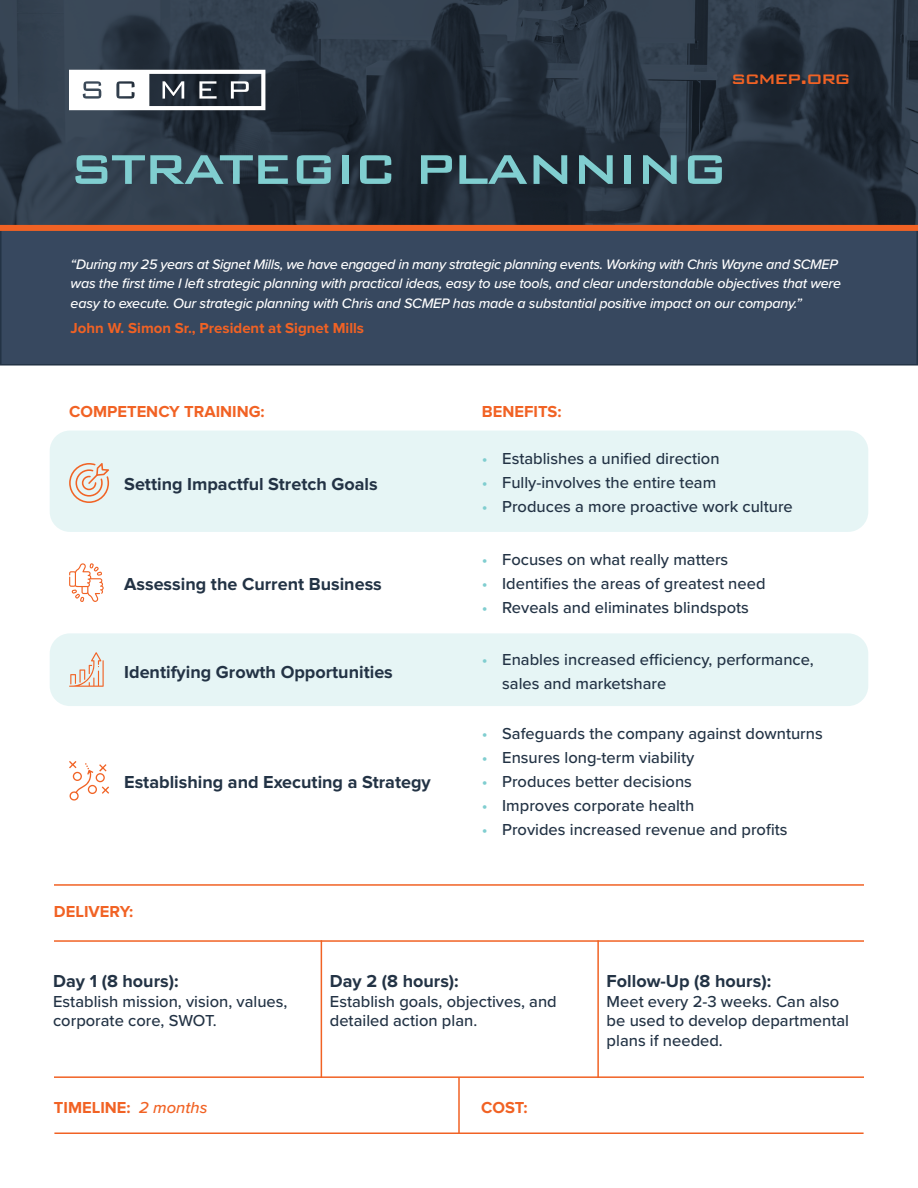
<style>
.page{position:relative;width:918px;height:1188px;background:#fff}
.page>*{position:absolute;margin:0;border:0;box-sizing:border-box;transform-origin:0 0}
.t1{font:500 55.5px "Bank Gothic BT";letter-spacing:-.05em;color:#80ced0}
.t2{font:500 22.5px "Bank Gothic BT";letter-spacing:-.05em;color:#f16224}
.Body{font:700 18px "Proxima Nova";color:#233345}
.Body-2{font:500 16.5px/19.5px "Proxima Nova";color:#233345}
.t3{font:700 16.5px "Proxima Nova";color:#f16224}
.t4{font:700 15px "Proxima Nova";color:#f16224}
.t5{font:italic 500 14.25px/19.5px "Proxima Nova";letter-spacing:-.015em;color:#fff}
.s1{color:#80ced0}
.s2{font-weight:500;font-style:italic}
</style>
<div class="page">
<div style="left:50px;top:431px;width:818px;height:101px;background:#e6f5f5;border-radius:20px"></div>
<hr style="left:54px;top:1076px;width:810px;height:2px;background:#f16224">
<hr style="left:54px;top:1132px;width:810px;height:2px;background:#f16224">
<hr style="left:458px;top:1077px;width:2px;height:57px;background:#f16224">
<hr style="left:54px;top:940px;width:810px;height:2px;background:#f16224">
<hr style="left:321px;top:940px;width:1px;height:138px;background:#f16224">
<hr style="left:597px;top:940px;width:2px;height:138px;background:#f16224">
<hr style="left:54px;top:884px;width:810px;height:2px;background:#f16224">
<div style="left:50px;top:633px;width:818px;height:73px;background:#e6f5f5;border-radius:20px"></div>
<svg style="left:69px;top:563px;width:35px;height:39px"></svg>
<svg style="left:69px;top:652px;width:35px;height:35px"></svg>
<svg style="left:69px;top:761px;width:40px;height:40px"></svg>
<svg style="left:69px;top:463px;width:40px;height:40px"></svg>
<svg style="left:0;top:0;width:918px;height:225px;background:#283340"></svg>
<svg style="left:69px;top:70px;width:196px;height:40px"></svg>
<div style="left:1px;top:229px;width:916px;height:136px;background:#37485f"></div>
<div style="left:0;top:228px;width:918px;height:138px;border:2px solid #233345"></div>
<div style="left:0;top:225px;width:918px;height:6px;background:#f16224"></div>
<h1 class="t2" style="left:731px;top:65px;width:121px">scmep.org</h1>
<h1 class="t1" style="left:69px;top:139px;width:661px">STRATEGIC PLANNING</h1>
<p class="t5" style="left:71px;top:254px;width:772px">“During my 25 years at Signet Mills, we have engaged in many strategic planning events. Working with Chris Wayne and SCMEP was the first time I left strategic planning with practical ideas, easy to use tools, and clear understandable objectives that were easy to execute. Our strategic planning with Chris and SCMEP has made a substantial positive impact on our company.”</p>
<p class="t4" style="left:71px;top:319px;width:295px">John W. Simon Sr., President at Signet Mills</p>
<p class="t3" style="left:69px;top:402px;width:197px">COMPETENCY TRAINING:</p>
<p class="Body" style="left:124px;top:474px;width:255px">Setting Impactful Stretch Goals</p>
<p class="Body" style="left:124px;top:573px;width:259px">Assessing the Current Business</p>
<p class="t3" style="left:482px;top:402px;width:81px">BENEFITS:</p>
<p class="Body-2" style="left:482px;top:448px;width:239px"><span class="s1">•</span> Establishes a unified direction</p>
<p class="Body-2" style="left:482px;top:472px;width:236px"><span class="s1">•</span> Fully-involves the entire team</p>
<p class="Body-2" style="left:482px;top:496px;width:312px"><span class="s1">•</span> Produces a more proactive work culture</p>
<p class="Body-2" style="left:482px;top:549px;width:248px"><span class="s1">•</span> Focuses on what really matters</p>
<p class="Body-2" style="left:482px;top:573px;width:285px"><span class="s1">•</span> Identifies the areas of greatest need</p>
<p class="Body-2" style="left:482px;top:597px;width:269px"><span class="s1">•</span> Reveals and eliminates blindspots</p>
<p class="Body" style="left:124px;top:662px;width:270px">Identifying Growth Opportunities</p>
<p class="Body-2" style="left:502px;top:647px;width:313px;line-height:24px;text-indent:-20px"><span class="s1">•</span> Enables increased efficiency, performance, sales and marketshare</p>
<p class="Body" style="left:124px;top:772px;width:308px">Establishing and Executing a Strategy</p>
<p class="t3" style="left:54px;top:902px;width:81px">DELIVERY:</p>
<p class="Body-2" style="left:482px;top:723px;width:342px"><span class="s1">•</span> Safeguards the company against downturns</p>
<p class="Body-2" style="left:482px;top:747px;width:214px"><span class="s1">•</span> Ensures long-term viability</p>
<p class="Body-2" style="left:482px;top:771px;width:211px"><span class="s1">•</span> Produces better decisions</p>
<p class="Body-2" style="left:482px;top:795px;width:214px"><span class="s1">•</span> Improves corporate health</p>
<p class="Body-2" style="left:482px;top:819px;width:307px"><span class="s1">•</span> Provides increased revenue and profits</p>
<p class="Body" style="left:53px;top:971px;width:127px">Day 1 (8 hours):</p>
<p class="Body-2" style="left:53px;top:991px;width:236px">Establish mission, vision, values, corporate core, SWOT.</p>
<p class="Body" style="left:330px;top:971px;width:130px">Day 2 (8 hours):</p>
<p class="Body-2" style="left:330px;top:991px;width:228px">Establish goals, objectives, and detailed action plan.</p>
<p class="t3" style="left:54px;top:1098px;width:155px">TIMELINE: <span class="s2">2 months</span></p>
<p class="t3" style="left:481px;top:1098px;width:48px">COST:</p>
<p class="Body" style="left:607px;top:971px;width:166px">Follow-Up (8 hours):</p>
<p class="Body-2" style="left:607px;top:991px;width:244px">Meet every 2-3 weeks. Can also be used to develop departmental plans if needed.</p>
</div>
